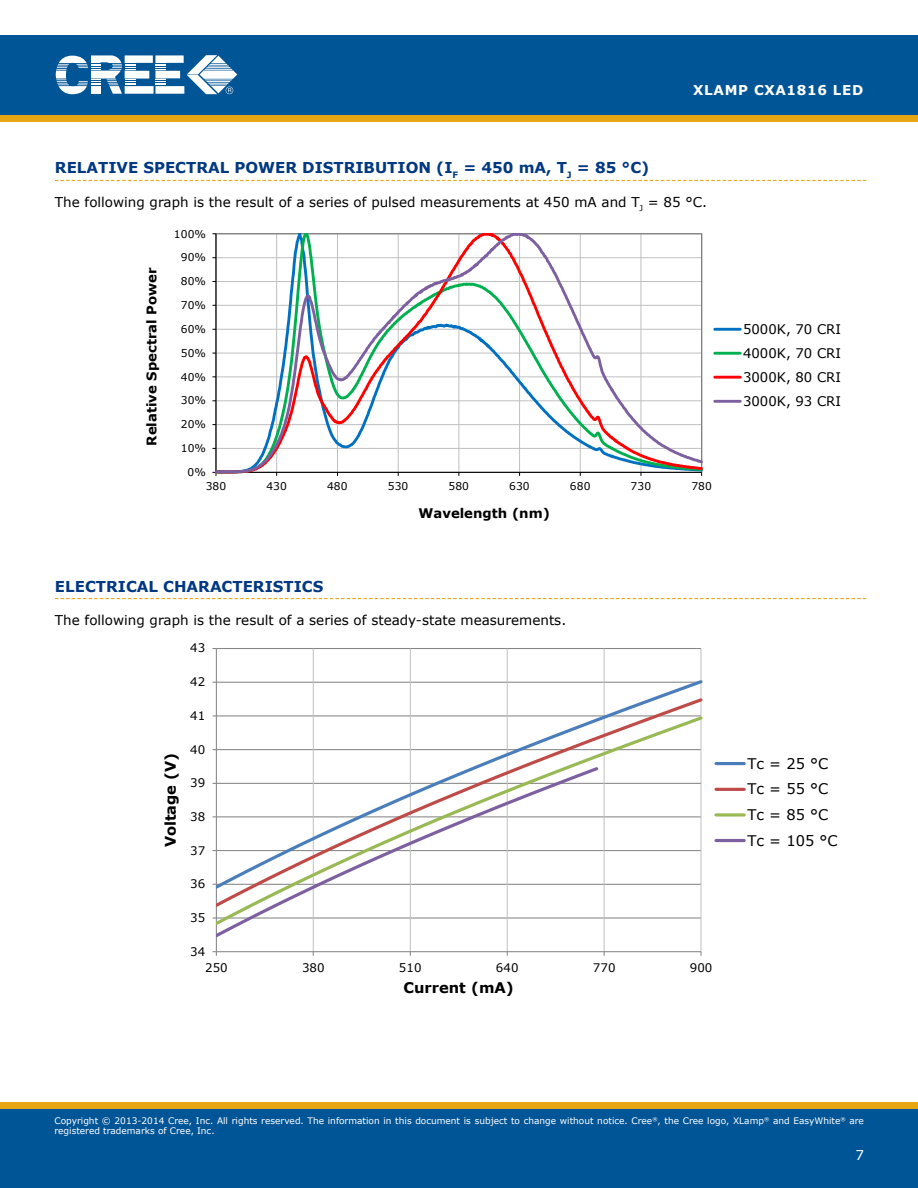
<style>
.page{position:relative;width:918px;height:1188px;background:#fff}
.page>*{position:absolute;margin:0;border:0;box-sizing:border-box;transform-origin:0 0}
.t1{font:700 15px "Verdana";color:#003882}
.t2{font:14.7px/25.7px "Verdana";color:#000}
.t3{font:700 14.7px "Verdana";color:#000}
.t4{font:13.5px "Verdana";color:#000}
.t5{font:700 13.5px "Verdana";letter-spacing:.05em;color:#fff}
.t6{font:13.5px "Verdana";color:#fff}
.t7{font:13.2px/24px "Verdana";color:#000;text-align:justify}
.t8{font:700 13.2px "Verdana";color:#000}
.t9{font:11.85px "Verdana";letter-spacing:.005em;color:#000}
.t10{font:10.8px "Verdana";color:#000}
.t11{font:10.65px "Verdana";letter-spacing:.005em;color:#000}
.t12{font:9px/10.8px "Verdana";color:#fff}
</style>
<div class="page">
<div style="left:0;top:115px;width:918px;height:7px;background:#e7a614"></div>
<div style="left:0;top:35px;width:918px;height:80px;background:#005596"></div>
<svg style="left:56px;top:55px;width:181px;height:39px"></svg>
<div style="left:0;top:1108px;width:918px;height:80px;background:#005596"></div>
<div style="left:0;top:1102px;width:918px;height:6px;background:#e7a614"></div>
<svg style="left:55px;top:180px;width:811px;height:1px"></svg>
<svg style="left:55px;top:598px;width:811px;height:1px"></svg>
<hr style="left:216px;top:377px;width:486px;height:1px;background:#c0c0c0">
<hr style="left:216px;top:353px;width:486px;height:1px;background:#c0c0c0">
<hr style="left:216px;top:329px;width:486px;height:1px;background:#c0c0c0">
<hr style="left:216px;top:305px;width:486px;height:1px;background:#c0c0c0">
<hr style="left:216px;top:281px;width:486px;height:1px;background:#c0c0c0">
<hr style="left:216px;top:257px;width:486px;height:1px;background:#c0c0c0">
<hr style="left:641px;top:234px;width:1px;height:238px;background:#c0c0c0">
<svg style="left:216px;top:234px;width:400px;height:240px"></svg>
<svg style="left:608px;top:386px;width:95px;height:90px"></svg>
<hr style="left:715px;top:328px;width:25px;height:3px;background:#0070c0">
<hr style="left:715px;top:352px;width:25px;height:3px;background:#00b050">
<hr style="left:715px;top:376px;width:25px;height:3px;background:#f00">
<hr style="left:715px;top:400px;width:25px;height:3px;background:#7d60a0">
<hr style="left:216px;top:648px;width:485px;height:1px;background:#868686">
<hr style="left:313px;top:649px;width:1px;height:303px;background:#c0c0c0">
<hr style="left:410px;top:649px;width:1px;height:303px;background:#c0c0c0">
<hr style="left:507px;top:649px;width:1px;height:303px;background:#c0c0c0">
<hr style="left:604px;top:649px;width:1px;height:303px;background:#c0c0c0">
<hr style="left:701px;top:649px;width:1px;height:303px;background:#c0c0c0">
<hr style="left:216px;top:649px;width:1px;height:303px;background:#868686">
<hr style="left:216px;top:951px;width:485px;height:1px;background:#868686">
<svg style="left:212px;top:951px;width:5px;height:5px"></svg>
<svg style="left:217px;top:678px;width:486px;height:18px"></svg>
<svg style="left:312px;top:696px;width:391px;height:18px"></svg>
<svg style="left:217px;top:714px;width:486px;height:214px"></svg>
<svg style="left:216px;top:765px;width:385px;height:175px"></svg>
<hr style="left:716px;top:762px;width:28px;height:3px;background:#4a7ebb">
<hr style="left:716px;top:788px;width:28px;height:3px;background:#be4b48">
<svg style="left:716px;top:813px;width:28px;height:4px"></svg>
<hr style="left:716px;top:839px;width:28px;height:3px;background:#7d60a0">
<h3 class="t5" style="left:693px;top:82px;width:172px">XLAMP CXA1816 LED</h3>
<h1 class="t1" style="left:55px;top:158px;width:596px">RELATIVE SPECTRAL POWER DISTRIBUTION (I <sub>F</sub> = 450 MA, T<sub>J</sub> = 85 °C)</h1>
<h3 class="t4" style="left:55px;top:193px;width:654px">The following graph is the result of a series of pulsed measurements at 450 mA and T<sub>J</sub> = 85 °C.</h3>
<p class="t11" style="left:174px;top:227px;width:34px">100%</p>
<h3 class="t8" style="left:143px;top:446px;width:180px;rotate:-90deg">Relative Spectral Power</h3>
<p class="t10" style="left:181px;top:251px;width:27px">90%</p>
<p class="t11" style="left:181px;top:275px;width:27px">80%</p>
<p class="t11" style="left:181px;top:298px;width:27px">70%</p>
<p class="t11" style="left:181px;top:322px;width:27px">60%</p>
<p class="t11" style="left:181px;top:346px;width:27px">50%</p>
<p class="t11" style="left:181px;top:370px;width:27px">40%</p>
<p class="t11" style="left:181px;top:394px;width:27px">30%</p>
<p class="t11" style="left:181px;top:418px;width:27px">20%</p>
<p class="t11" style="left:181px;top:442px;width:27px">10%</p>
<p class="t11" style="left:188px;top:465px;width:20px">0%</p>
<p class="t11" style="left:206px;top:480px;width:22px">380</p>
<p class="t11" style="left:266px;top:480px;width:22px">430</p>
<p class="t11" style="left:327px;top:480px;width:22px">480</p>
<p class="t11" style="left:388px;top:480px;width:22px">530</p>
<p class="t11" style="left:449px;top:480px;width:22px">580</p>
<p class="t11" style="left:509px;top:480px;width:22px">630</p>
<p class="t11" style="left:570px;top:480px;width:22px">680</p>
<p class="t11" style="left:631px;top:480px;width:22px">730</p>
<p class="t11" style="left:691px;top:480px;width:22px">780</p>
<h3 class="t8" style="left:419px;top:504px;width:133px">Wavelength (nm)</h3>
<h1 class="t1" style="left:55px;top:577px;width:270px">E LECTRICAL CHARACTERISTICS</h1>
<h3 class="t4" style="left:55px;top:611px;width:513px">The following graph is the result of a series of steady-state measurements.</h3>
<h3 class="t9" style="left:190px;top:641px;width:17px">43</h3>
<h3 class="t9" style="left:190px;top:674px;width:17px">42</h3>
<h2 class="t3" style="left:161px;top:847px;width:96px;rotate:-90deg">Voltage (V)</h2>
<h3 class="t9" style="left:190px;top:708px;width:17px">41</h3>
<h3 class="t9" style="left:190px;top:742px;width:17px">40</h3>
<h3 class="t9" style="left:190px;top:775px;width:17px">39</h3>
<h3 class="t9" style="left:190px;top:809px;width:17px">38</h3>
<h3 class="t9" style="left:190px;top:843px;width:17px">37</h3>
<h3 class="t9" style="left:190px;top:877px;width:17px">36</h3>
<h3 class="t9" style="left:190px;top:910px;width:17px">35</h3>
<h3 class="t9" style="left:190px;top:944px;width:17px">34</h3>
<h3 class="t9" style="left:205px;top:960px;width:24px">250</h3>
<h3 class="t9" style="left:302px;top:960px;width:24px">380</h3>
<h3 class="t9" style="left:399px;top:960px;width:24px">510</h3>
<h3 class="t9" style="left:496px;top:960px;width:24px">640</h3>
<h3 class="t9" style="left:593px;top:960px;width:24px">770</h3>
<h3 class="t9" style="left:690px;top:960px;width:24px">900</h3>
<h2 class="t3" style="left:404px;top:979px;width:112px">Current (mA)</h2>
<h3 class="t7" style="left:743px;top:317px;width:99px">5000K, 70 CRI 4000K, 70 CRI 3000K, 80 CRI 3000K, 93 CRI</h3>
<h2 class="t2" style="left:747px;top:750px;width:92px">Tc = 25 °C<br>Tc = 55 °C<br>Tc = 85 °C<br>Tc = 105 °C</h2>
<p class="t12" style="left:54px;top:1115px;width:811px">Copyright © 2013-2014 Cree, Inc. All rights reserved. The information in this document is subject to change without notice. Cree<sup>®</sup>, the Cree logo, XLamp<sup>®</sup> and EasyWhite<sup>®</sup> are registered trademarks of Cree, Inc.</p>
<h3 class="t6" style="left:855px;top:1146px;width:10px">7</h3>
</div>
